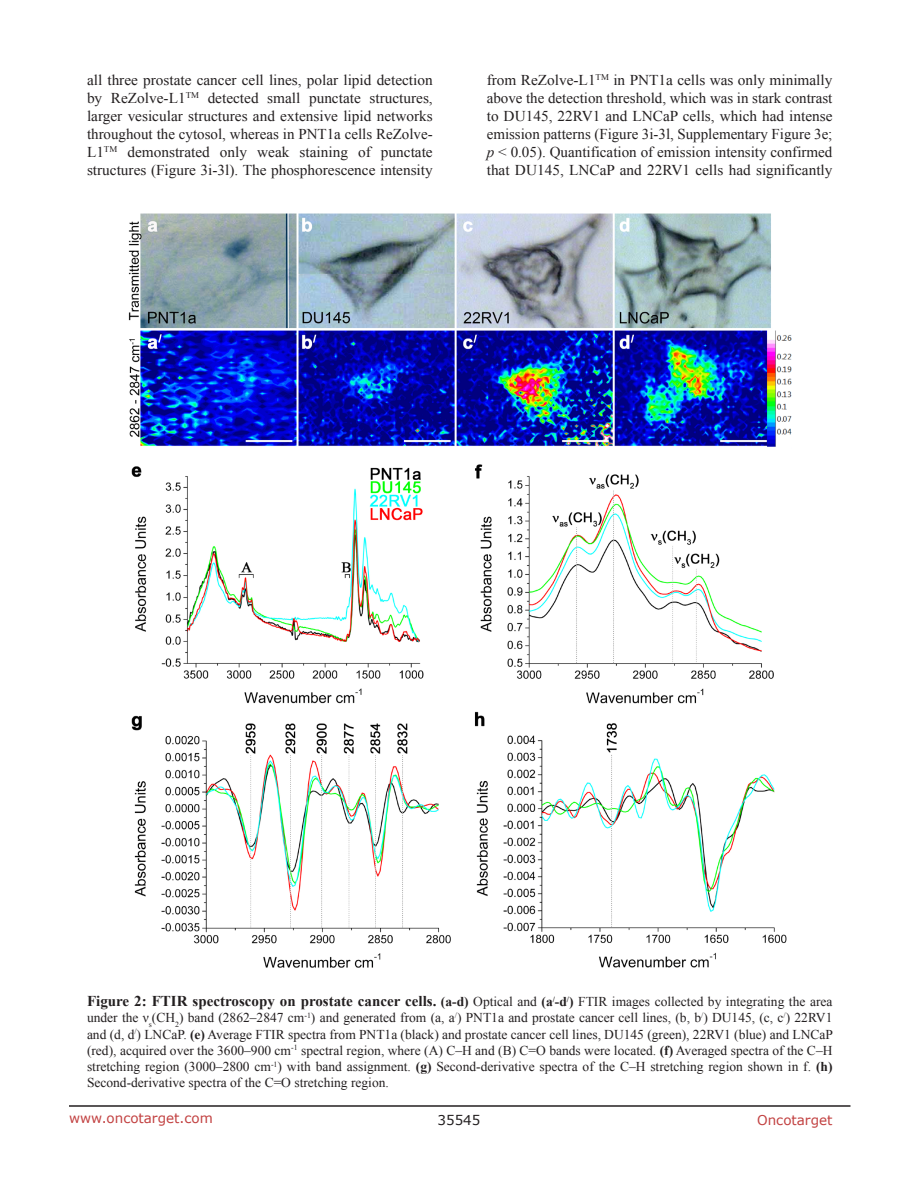
<style>
.page{position:relative;width:918px;height:1188px;background:#fff}
.page>*{position:absolute;margin:0;border:0;box-sizing:border-box;transform-origin:0 0}
.BodyText{font:15px/18px "Times New Roman";color:#231f20;text-align:justify}
.figuretext{font:13.5px/16.2px "Times New Roman";color:#231f20;text-align:justify}
.t1{font:13.5px "Verdana";color:#c24141}
.t2{font:13.5px "Verdana";color:#231f20}
.s1{font-style:italic}
.s2{font-weight:700;font-size:15px}
.s3{font-weight:700}
</style>
<div class="page">
<hr style="left:69px;top:1105px;width:781px;height:2px;background:#231f20">
<img style="left:128px;top:213px;width:664px;height:755px">
<p class="BodyText" style="left:87px;top:71px;width:347px">all three prostate cancer cell lines, polar lipid detection by ReZolve-L1<sup>TM</sup> detected small punctate structures, larger vesicular structures and extensive lipid networks throughout the cytosol, whereas in PNT1a cells ReZolve-L1<sup>TM</sup> demonstrated only weak staining of punctate structures (Figure 3i-3l). The phosphorescence intensity</p>
<p class="BodyText" style="left:487px;top:71px;width:347px">from ReZolve-L1<sup>TM</sup> in PNT1a cells was only minimally above the detection threshold, which was in stark contrast to DU145, 22RV1 and LNCaP cells, which had intense emission patterns (Figure 3i-3l, Supplementary Figure 3e; <span class="s1">p</span> &lt; 0.05). Quantification of emission intensity confirmed that DU145, LNCaP and 22RV1 cells had significantly</p>
<p class="figuretext" style="left:87px;top:993px;width:747px"><span class="s2">Figure 2: FTIR spectroscopy on prostate cancer cells.</span> <span class="s3">(a-d)</span> Optical and <span class="s3">(a</span><sup>/</sup><span class="s3">-d</span><sup>/</sup><span class="s3">)</span> FTIR images collected by integrating the area under the ν<sub>s</sub>(CH<sub>2</sub>) band (2862–2847 cm<sup>-1</sup>) and generated from (a, a<sup>/</sup>) PNT1a and prostate cancer cell lines, (b, b<sup>/</sup>) DU145, (c, c<sup>/</sup>) 22RV1 and (d, d<sup>/</sup>) LNCaP. <span class="s3">(e)</span> Average FTIR spectra from PNT1a (black) and prostate cancer cell lines, DU145 (green), 22RV1 (blue) and LNCaP (red), acquired over the 3600–900 cm<sup>-1</sup> spectral region, where (A) C–H and (B) C=O bands were located. <span class="s3">(f)</span> Averaged spectra of the C–H stretching region (3000–2800 cm<sup>-1</sup>) with band assignment. <span class="s3">(g)</span> Second-derivative spectra of the C–H stretching region shown in f. <span class="s3">(h)<br></span>Second-derivative spectra of the C=O stretching region.</p>
<p class="t1" style="left:69px;top:1109px;width:145px">www.oncotarget.com</p>
<p class="t2" style="left:438px;top:1111px;width:44px">35545</p>
<p class="t1" style="left:757px;top:1111px;width:77px">Oncotarget</p>
</div>
